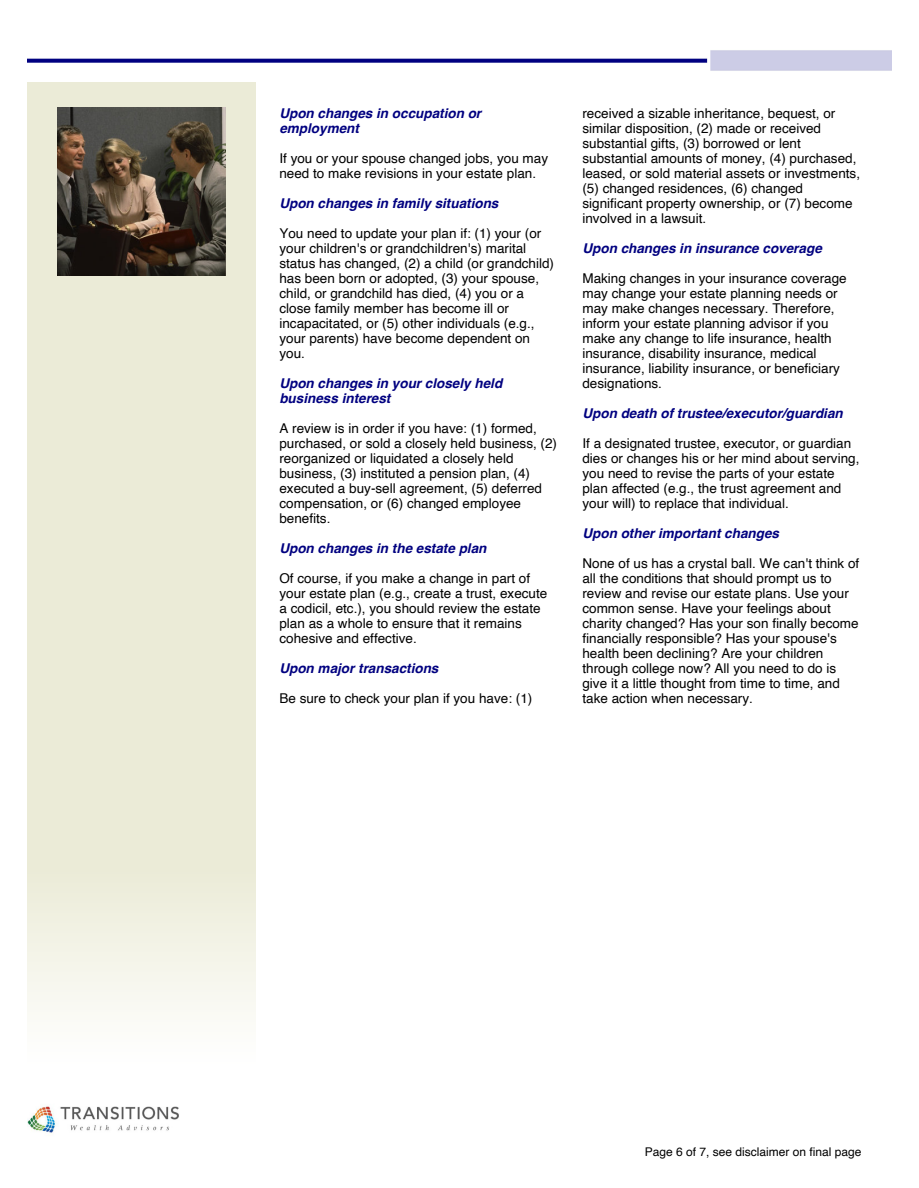
<style>
.page{position:relative;width:919px;height:1188px;background:#fff}
.page>*{position:absolute;margin:0;border:0;box-sizing:border-box;transform-origin:0 0}
.t1{font:13.5px/15px "Helvetica";color:#000}
.t2{font:italic 700 13.5px/15px "Helvetica";color:#000080}
.t3{font:12px "Helvetica";color:#000}
</style>
<div class="page">
<img style="left:27px;top:50px;width:864px;height:21px">
<div style="left:27px;top:82px;width:228px;height:786px;background:#ebebd7"></div>
<div style="left:27px;top:868px;width:228px;height:197px;background:linear-gradient(to bottom,#ebebd7,#fffffe)"></div>
<img style="left:27px;top:1106px;width:152px;height:28px">
<img style="left:57px;top:108px;width:168px;height:168px">
<p class="t2" style="left:279px;top:106px;width:203px">Upon changes in occupation or employment</p>
<p class="t1" style="left:279px;top:151px;width:270px">If you or your spouse changed jobs, you may need to make revisions in your estate plan.</p>
<p class="t2" style="left:279px;top:196px;width:221px">Upon changes in family situations</p>
<p class="t1" style="left:279px;top:226px;width:276px">You need to update your plan if: (1) your (or your children's or grandchildren's) marital status has changed, (2) a child (or grandchild) has been born or adopted, (3) your spouse, child, or grandchild has died, (4) you or a close family member has become ill or incapacitated, or (5) other individuals (e.g., your parents) have become dependent on you.</p>
<p class="t2" style="left:279px;top:376px;width:224px">Upon changes in your closely held business interest</p>
<p class="t1" style="left:279px;top:421px;width:279px">A review is in order if you have: (1) formed, purchased, or sold a closely held business, (2) reorganized or liquidated a closely held business, (3) instituted a pension plan, (4) executed a buy-sell agreement, (5) deferred compensation, or (6) changed employee benefits.</p>
<p class="t2" style="left:279px;top:541px;width:209px">Upon changes in the estate plan</p>
<p class="t1" style="left:279px;top:571px;width:269px">Of course, if you make a change in part of your estate plan (e.g., create a trust, execute a codicil, etc.), you should review the estate plan as a whole to ensure that it remains cohesive and effective.</p>
<p class="t2" style="left:279px;top:661px;width:161px">Upon major transactions</p>
<p class="t1" style="left:279px;top:691px;width:254px">Be sure to check your plan if you have: (1)</p>
<p class="t1" style="left:582px;top:106px;width:279px">received a sizable inheritance, bequest, or similar disposition, (2) made or received substantial gifts, (3) borrowed or lent substantial amounts of money, (4) purchased, leased, or sold material assets or investments, (5) changed residences, (6) changed significant property ownership, or (7) become involved in a lawsuit.</p>
<p class="t2" style="left:582px;top:241px;width:241px">Upon changes in insurance coverage</p>
<p class="t1" style="left:582px;top:271px;width:266px">Making changes in your insurance coverage may change your estate planning needs or may make changes necessary. Therefore, inform your estate planning advisor if you make any change to life insurance, health insurance, disability insurance, medical insurance, liability insurance, or beneficiary designations.</p>
<p class="t2" style="left:582px;top:406px;width:262px">Upon death of trustee/executor/guardian</p>
<p class="t1" style="left:582px;top:436px;width:278px">If a designated trustee, executor, or guardian dies or changes his or her mind about serving, you need to revise the parts of your estate plan affected (e.g., the trust agreement and your will) to replace that individual.</p>
<p class="t2" style="left:582px;top:526px;width:198px">Upon other important changes</p>
<p class="t1" style="left:582px;top:556px;width:278px">None of us has a crystal ball. We can't think of all the conditions that should prompt us to review and revise our estate plans. Use your common sense. Have your feelings about charity changed? Has your son finally become financially responsible? Has your spouse's health been declining? Are your children through college now? All you need to do is give it a little thought from time to time, and take action when necessary.</p>
<p class="t3" style="left:645px;top:1147px;width:218px">Page 6 of 7, see disclaimer on final page</p>
</div>
